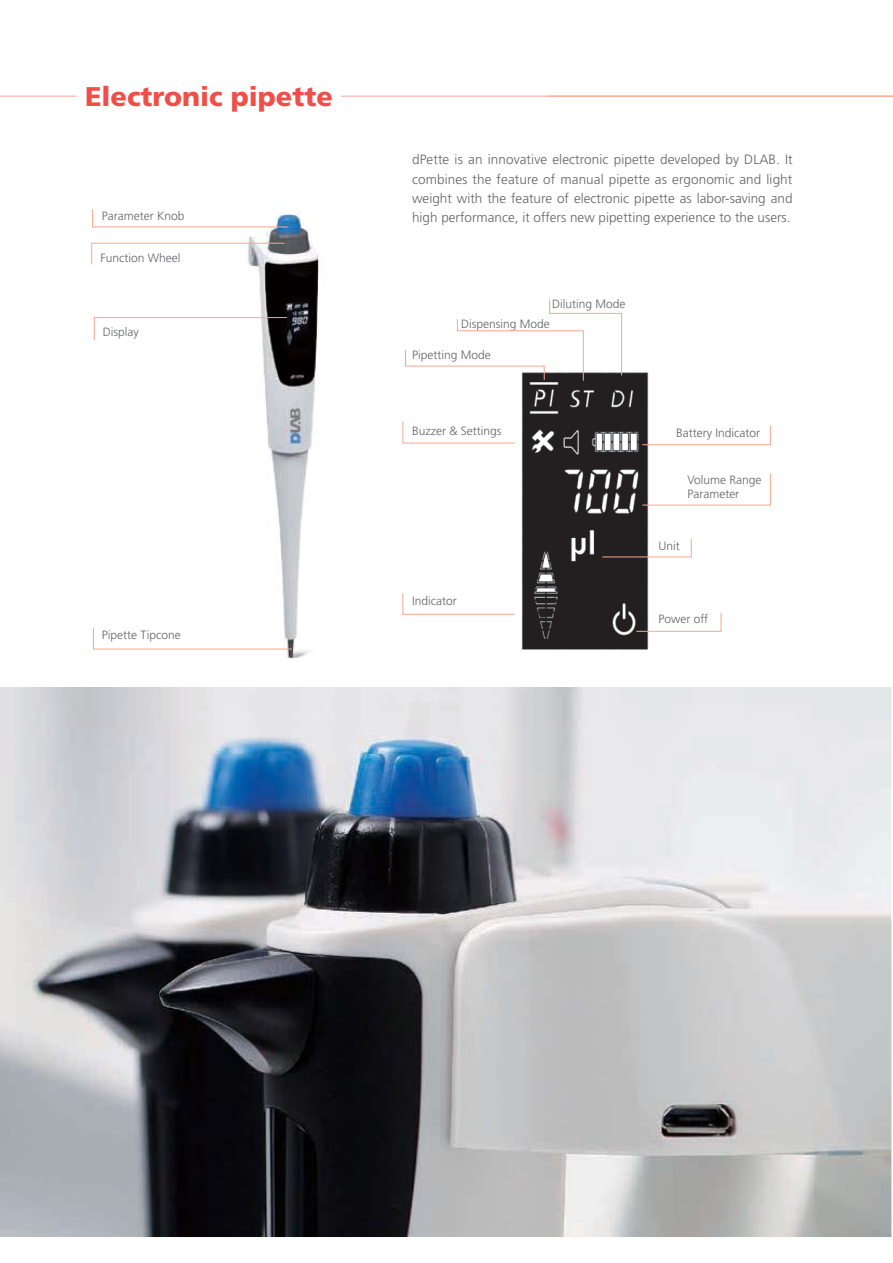
<style>
.page{position:relative;width:893px;height:1263px;background:#fff}
.page>*{position:absolute;margin:0;border:0;box-sizing:border-box;transform-origin:0 0}
.t1{font:900 27px "Frutiger LT Std";color:#f04e48}
.t2{font:300 13.5px/19.2px "Frutiger LT Std";color:#636466;text-align:justify}
.t3{font:300 12px/14.4px "Frutiger LT Std";color:#636466}
</style>
<div class="page">
<hr style="left:0;top:96px;width:77px;height:1px;background:#f8a693">
<img style="left:0;top:687px;width:891px;height:550px">
<img style="left:25px;top:212px;width:587px;height:513px">
<img style="left:413px;top:212px;width:199px;height:13px">
<svg style="left:92px;top:209px;width:196px;height:19px"></svg>
<svg style="left:94px;top:317px;width:194px;height:24px"></svg>
<svg style="left:91px;top:243px;width:194px;height:22px"></svg>
<svg style="left:93px;top:627px;width:200px;height:23px"></svg>
<svg style="left:402px;top:593px;width:113px;height:22px"></svg>
<svg style="left:402px;top:421px;width:113px;height:23px"></svg>
<img style="left:515px;top:370px;width:136px;height:285px">
<svg style="left:405px;top:299px;width:217px;height:82px"></svg>
<svg style="left:642px;top:425px;width:129px;height:20px"></svg>
<svg style="left:642px;top:473px;width:129px;height:33px"></svg>
<svg style="left:602px;top:538px;width:90px;height:20px"></svg>
<svg style="left:636px;top:612px;width:86px;height:20px"></svg>
<hr style="left:341px;top:96px;width:552px;height:1px;background:#f8a693">
<h1 class="t1" style="left:85px;top:81px;width:249px">Electronic pipette</h1>
<p class="t3" style="left:102px;top:209px;width:84px">Parameter Knob</p>
<p class="t3" style="left:100px;top:251px;width:81px">Function Wheel</p>
<p class="t3" style="left:103px;top:326px;width:37px">Display</p>
<p class="t3" style="left:102px;top:628px;width:80px">Pipette Tipcone</p>
<p class="t2" style="left:412px;top:151px;width:382px">dPette is an innovative electronic pipette developed by DLAB. It combines the feature of manual pipette as ergonomic and light weight with the feature of electronic pipette as labor-saving and high performance, it offers new pipetting experience to the users.</p>
<p class="t3" style="left:552px;top:297px;width:75px">Diluting Mode</p>
<p class="t3" style="left:461px;top:317px;width:90px">Dispensing Mode</p>
<p class="t3" style="left:412px;top:348px;width:80px">Pipetting Mode</p>
<p class="t3" style="left:412px;top:424px;width:91px">Buzzer &amp; Settings</p>
<p class="t3" style="left:412px;top:594px;width:46px">Indicator</p>
<p class="t3" style="left:676px;top:426px;width:85px">Battery Indicator</p>
<p class="t3" style="left:687px;top:473px;width:75px">Volume Range<br>Parameter</p>
<p class="t3" style="left:658px;top:540px;width:23px">Unit</p>
<p class="t3" style="left:658px;top:612px;width:51px">Power off</p>
</div>
